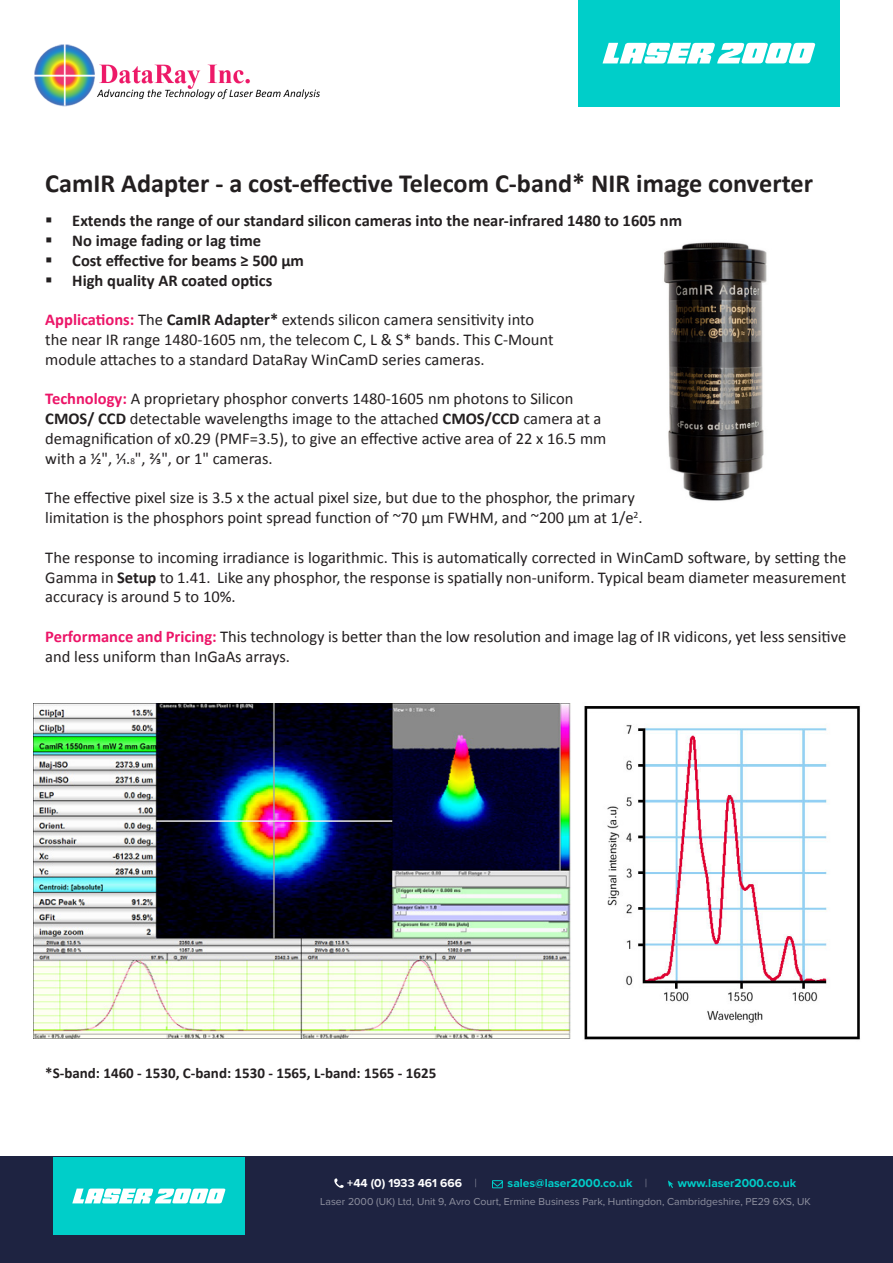
<style>
.page{position:relative;width:893px;height:1263px;background:#fff}
.page>*{position:absolute;margin:0;border:0;box-sizing:border-box;transform-origin:0 0}
.t1{font:700 26.25px "Calibri";color:#231f20}
.t2{font:16.5px/19.8px "Calibri";color:#231f20}
.t3{font:700 16.5px/19.8px "Calibri";color:#231f20}
.t4{font:700 15px "Calibri";color:#231f20}
.t5{font:700 12px "Proxima Nova";color:#00cec9}
.t6{font:700 12px "Proxima Nova";color:#fff}
.t7{font:10.5px "Proxima Nova";color:#8f91a0}
.s1{font-weight:700;color:#ec1568}
.s2{font-weight:700}
.s3{font-size:9px}
.s4{font-weight:300;color:#8f91a0}
</style>
<div class="page">
<div style="left:0;top:1157px;width:893px;height:106px;background:#1e2341"></div>
<svg style="left:492px;top:1180px;width:11px;height:8px"></svg>
<svg style="left:668px;top:1180px;width:5px;height:8px"></svg>
<svg style="left:334px;top:1178px;width:10px;height:10px"></svg>
<div style="left:53px;top:1157px;width:191px;height:77px;background:#00cec9"></div>
<svg style="left:72px;top:1188px;width:153px;height:15px;background:#bff2f1"></svg>
<div style="left:578px;top:0;width:262px;height:106px;background:#00cec9"></div>
<svg style="left:602px;top:43px;width:213px;height:20px"></svg>
<img style="left:34px;top:44px;width:286px;height:63px">
<img style="left:664px;top:242px;width:103px;height:259px">
<img style="left:33px;top:704px;width:538px;height:335px">
<img style="left:584px;top:706px;width:276px;height:334px">
<h1 class="t1" style="left:45px;top:165px;width:769px">CamIR Adapter - a cost-effective Telecom C-band* NIR image converter</h1>
<p class="t3" style="left:72px;top:210px;width:611px">Extends the range of our standard silicon cameras into the near-infrared 1480 to 1605 nm No image fading or lag time<br>Cost effective for beams ≥ 500 μm<br>High quality AR coated optics</p>
<p class="t2" style="left:45px;top:309px;width:510px"><span class="s1">Applications:</span> The <span class="s2">CamIR Adapter*</span> extends silicon camera sensitivity into the near IR range 1480-1605 nm, the telecom C, L &amp; S* bands. This C-Mount module attaches to a standard DataRay WinCamD series cameras.</p>
<p class="t2" style="left:45px;top:389px;width:563px"><span class="s1">Technology:</span> A proprietary phosphor converts 1480-1605 nm photons to Silicon <span class="s2">CMOS/ CCD</span> detectable wavelengths image to the attached <span class="s2">CMOS/CCD</span> camera at a demagnification of x0.29 (PMF=3.5), to give an effective active area of 22 x 16.5 mm with a ½", 1/1.<span class="s3">8</span>", ⅔", or 1" cameras.</p>
<p class="t2" style="left:45px;top:488px;width:599px">The effective pixel size is 3.5 x the actual pixel size, but due to the phosphor, the primary limitation is the phosphors point spread function of ~70 μm FWHM, and ~200 μm at 1/e<sup>2</sup>.</p>
<p class="t2" style="left:45px;top:547px;width:802px;text-align:justify">The response to incoming irradiance is logarithmic. This is automatically corrected in WinCamD software, by setting the Gamma in <span class="s2">Setup</span> to 1.41. Like any phosphor, the response is spatially non-uniform. Typical beam diameter measurement accuracy is around 5 to 10%.</p>
<p class="t2" style="left:45px;top:626px;width:802px"><span class="s1">Performance and Pricing:</span> This technology is better than the low resolution and image lag of IR vidicons, yet less sensitive and less uniform than InGaAs arrays.</p>
<p class="t4" style="left:45px;top:1062px;width:393px">*S-band: 1460 - 1530, C-band: 1530 - 1565, L-band: 1565 - 1625</p>
<p class="t6" style="left:347px;top:1176px;width:131px">+44 (0) 1933 461 666 <span class="s4">|</span></p>
<p class="t5" style="left:508px;top:1176px;width:141px">sales@laser2000.co.uk <span class="s4">|</span></p>
<p class="t5" style="left:678px;top:1176px;width:120px">www.laser2000.co.uk</p>
<p class="t7" style="left:320px;top:1196px;width:492px">Laser 2000 (UK) Ltd, Unit 9, Avro Court, Ermine Business Park, Huntingdon, Cambridgeshire, PE29 6XS, UK</p>
</div>
